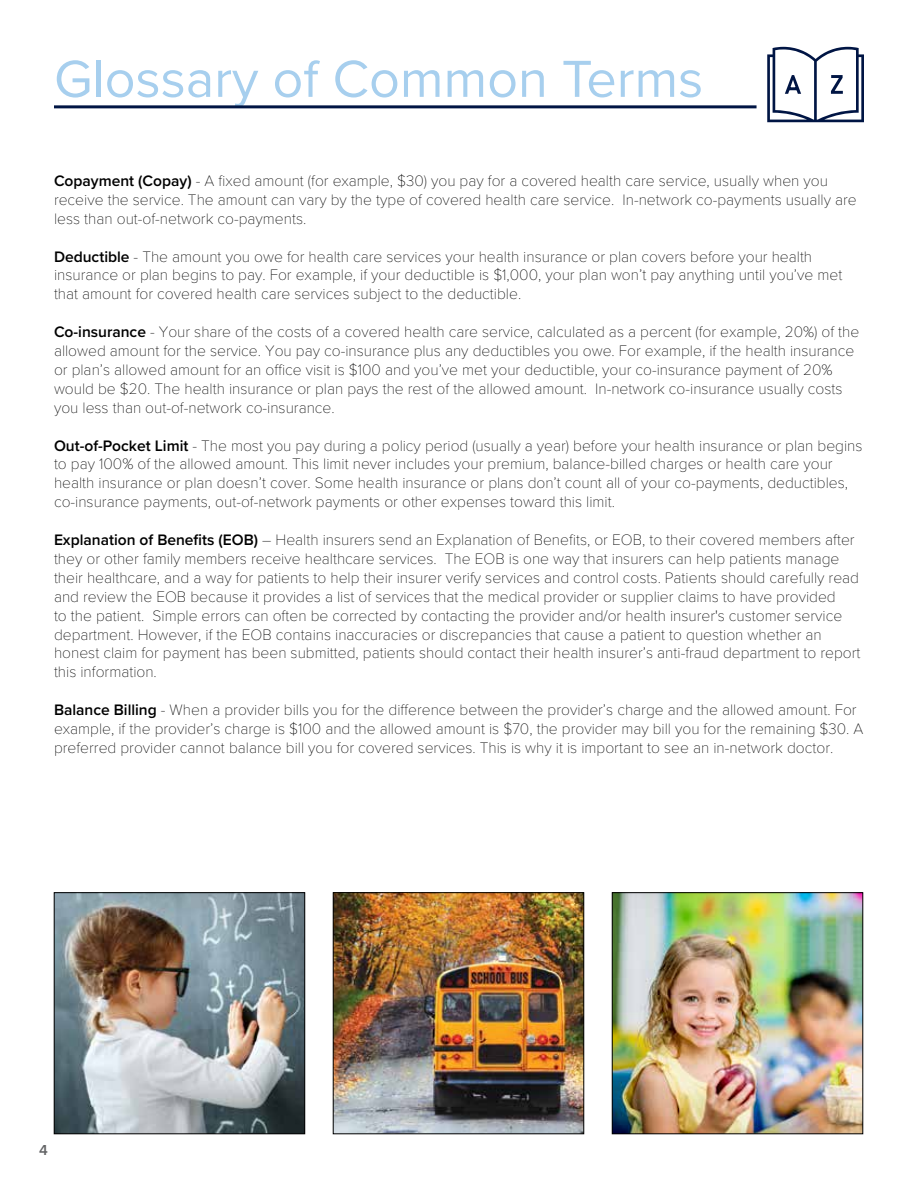
<style>
.page{position:relative;width:918px;height:1188px;background:#fff}
.page>*{position:absolute;margin:0;border:0;box-sizing:border-box;transform-origin:0 0}
.t1{font:54px "Proxima Nova";color:#a7cfee}
.t2{font:100 15.75px/18.9px "Proxima Nova T";color:#000}
.t3{font:600 15px "Proxima Nova";color:#636466}
.s1{font-family:"Proxima Nova";font-weight:600}
</style>
<div class="page">
<hr style="left:54px;top:105px;width:703px;height:3px;background:#001544">
<svg style="left:767px;top:47px;width:97px;height:75px"></svg>
<img style="left:56px;top:894px;width:247px;height:238px">
<div style="left:54px;top:892px;width:251px;height:242px;border:1px solid #000"></div>
<img style="left:335px;top:894px;width:247px;height:238px">
<div style="left:333px;top:892px;width:251px;height:242px;border:1px solid #000"></div>
<img style="left:614px;top:894px;width:247px;height:238px">
<div style="left:612px;top:892px;width:251px;height:242px;border:1px solid #000"></div>
<h1 class="t1" style="left:54px;top:39px;width:651px">Glossary of Common Terms</h1>
<p class="t2" style="left:54px;top:170px;width:804px"><span class="s1">Copayment (Copay)</span> - A fixed amount (for example, $30) you pay for a covered health care service, usually when you receive the service. The amount can vary by the type of covered health care service. In-network co-payments usually are less than out-of-network co-payments.</p>
<p class="t2" style="left:54px;top:246px;width:790px"><span class="s1">Deductible</span> - The amount you owe for health care services your health insurance or plan covers before your health insurance or plan begins to pay. For example, if your deductible is $1,000, your plan won’t pay anything until you’ve met that amount for covered health care services subject to the deductible.</p>
<p class="t2" style="left:54px;top:321px;width:807px"><span class="s1">Co-insurance</span> - Your share of the costs of a covered health care service, calculated as a percent (for example, 20%) of the allowed amount for the service. You pay co-insurance plus any deductibles you owe. For example, if the health insurance or plan’s allowed amount for an office visit is $100 and you’ve met your deductible, your co-insurance payment of 20% would be $20. The health insurance or plan pays the rest of the allowed amount. In-network co-insurance usually costs you less than out-of-network co-insurance.</p>
<p class="t2" style="left:54px;top:435px;width:810px"><span class="s1">Out-of-Pocket Limit</span> - The most you pay during a policy period (usually a year) before your health insurance or plan begins to pay 100% of the allowed amount. This limit never includes your premium, balance-billed charges or health care your health insurance or plan doesn’t cover. Some health insurance or plans don’t count all of your co-payments, deductibles, co-insurance payments, out-of-network payments or other expenses toward this limit.</p>
<p class="t2" style="left:54px;top:529px;width:808px"><span class="s1">Explanation of Benefits (EOB)</span> – Health insurers send an Explanation of Benefits, or EOB, to their covered members after they or other family members receive healthcare services. The EOB is one way that insurers can help patients manage their healthcare, and a way for patients to help their insurer verify services and control costs. Patients should carefully read and review the EOB because it provides a list of services that the medical provider or supplier claims to have provided<br>to the patient. Simple errors can often be corrected by contacting the provider and/or health insurer's customer service department. However, if the EOB contains inaccuracies or discrepancies that cause a patient to question whether an honest claim for payment has been submitted, patients should contact their health insurer’s anti-fraud department to report this information.</p>
<p class="t2" style="left:54px;top:699px;width:811px"><span class="s1">Balance Billing</span> - When a provider bills you for the difference between the provider’s charge and the allowed amount. For example, if the provider’s charge is $100 and the allowed amount is $70, the provider may bill you for the remaining $30. A preferred provider cannot balance bill you for covered services. This is why it is important to see an in-network doctor.</p>
<p class="t3" style="left:39px;top:1139px;width:10px">4</p>
</div>
